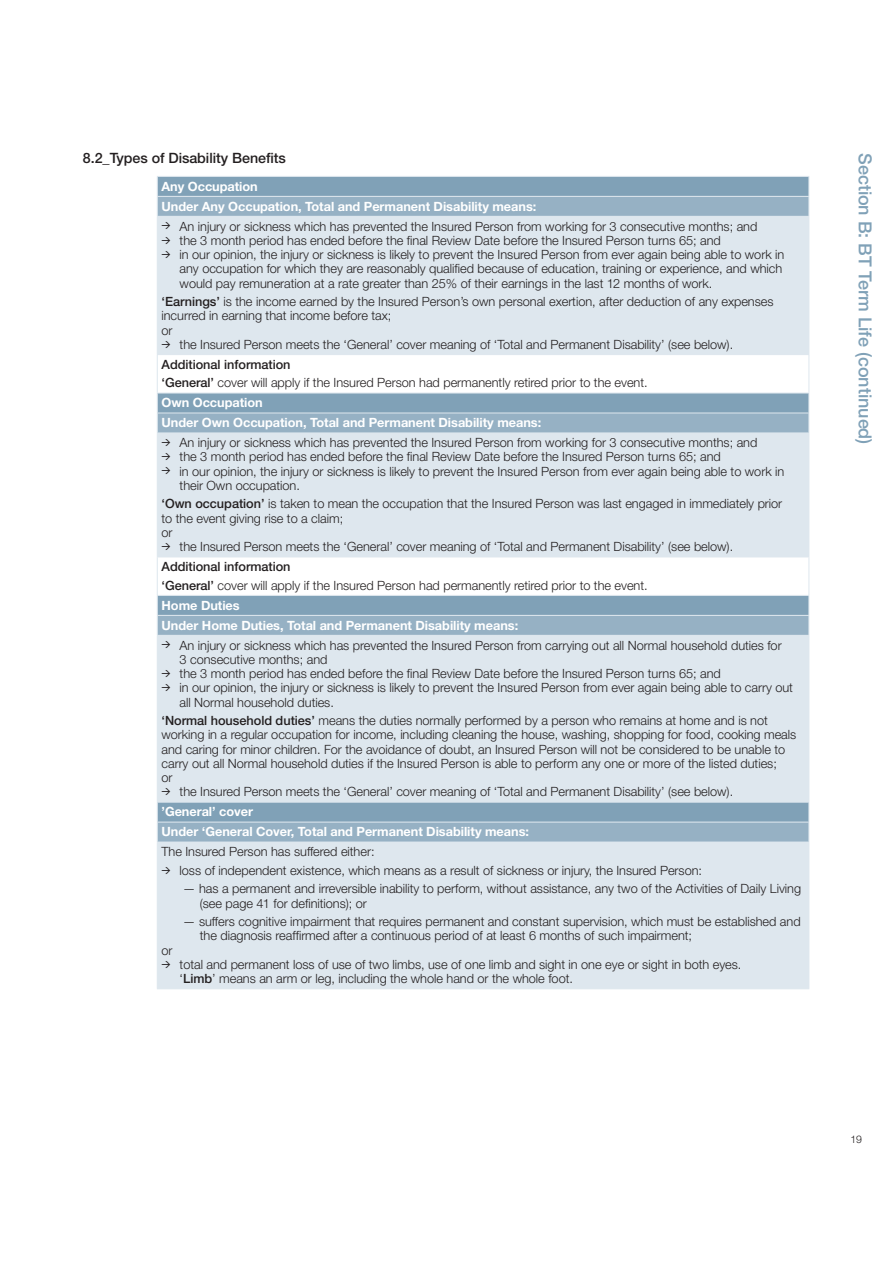
<style>
.page{position:relative;width:893px;height:1263px;background:#fff}
.page>*{position:absolute;margin:0;border:0;box-sizing:border-box;transform-origin:0 0}
.t1{font:500 18px "Helvetica Neue LT";letter-spacing:-.005em;color:#80a1b7}
.t2{font:500 14.25px "Helvetica Neue LT";letter-spacing:-.005em;color:#231f20}
.t3{font:300 12.75px/14.2px "Helvetica Neue LT";letter-spacing:-.005em;color:#231f20}
.t4{font:700 12.75px/20px "Helvetica Neue LT";letter-spacing:-.005em;color:#fff}
.t5{font:300 10.5px "Helvetica Neue LT";color:#231f20}
.s1{font-weight:700;color:#fff}
.s2{font-weight:500}
</style>
<div class="page">
<div style="left:158px;top:177px;width:650px;height:19px;background:#80a1b7"></div>
<div style="left:158px;top:197px;width:650px;height:19px;background:#96b1c4"></div>
<svg style="left:158px;top:217px;width:650px;height:771px;background:#d5e0e8"></svg>
<hr style="left:157px;top:176px;width:652px;height:1px;background:#dee7ee">
<hr style="left:157px;top:196px;width:652px;height:1px;background:#dee7ee">
<svg style="left:157px;top:177px;width:1px;height:39px"></svg>
<svg style="left:808px;top:177px;width:1px;height:39px"></svg>
<hr style="left:157px;top:216px;width:652px;height:1px;background:#dee7ee">
<hr style="left:157px;top:217px;width:1px;height:137px;background:#dee7ee">
<hr style="left:808px;top:217px;width:1px;height:137px;background:#dee7ee">
<hr style="left:157px;top:354px;width:652px;height:1px;background:#dee7ee">
<hr style="left:157px;top:355px;width:1px;height:38px;background:#dee7ee">
<hr style="left:808px;top:355px;width:1px;height:38px;background:#dee7ee">
<hr style="left:157px;top:393px;width:652px;height:1px;background:#dee7ee">
<hr style="left:157px;top:413px;width:652px;height:1px;background:#dee7ee">
<svg style="left:157px;top:393px;width:1px;height:40px"></svg>
<svg style="left:808px;top:393px;width:1px;height:40px"></svg>
<hr style="left:157px;top:433px;width:652px;height:1px;background:#dee7ee">
<hr style="left:157px;top:433px;width:1px;height:124px;background:#dee7ee">
<hr style="left:808px;top:433px;width:1px;height:124px;background:#dee7ee">
<hr style="left:157px;top:557px;width:652px;height:1px;background:#dee7ee">
<hr style="left:157px;top:557px;width:1px;height:38px;background:#dee7ee">
<hr style="left:808px;top:557px;width:1px;height:38px;background:#dee7ee">
<hr style="left:157px;top:595px;width:652px;height:1px;background:#dee7ee">
<hr style="left:157px;top:615px;width:652px;height:1px;background:#dee7ee">
<svg style="left:157px;top:596px;width:1px;height:39px"></svg>
<svg style="left:808px;top:596px;width:1px;height:39px"></svg>
<hr style="left:157px;top:635px;width:652px;height:1px;background:#dee7ee">
<hr style="left:157px;top:636px;width:1px;height:166px;background:#dee7ee">
<hr style="left:808px;top:636px;width:1px;height:166px;background:#dee7ee">
<hr style="left:157px;top:802px;width:652px;height:1px;background:#dee7ee">
<hr style="left:157px;top:822px;width:652px;height:1px;background:#dee7ee">
<svg style="left:157px;top:802px;width:1px;height:40px"></svg>
<svg style="left:808px;top:802px;width:1px;height:40px"></svg>
<hr style="left:157px;top:842px;width:652px;height:1px;background:#dee7ee">
<hr style="left:157px;top:842px;width:1px;height:146px;background:#dee7ee">
<hr style="left:808px;top:842px;width:1px;height:146px;background:#dee7ee">
<hr style="left:157px;top:988px;width:652px;height:1px;background:#dee7ee">
<p class="t2" style="left:83px;top:150px;width:205px">8.2_Types of Disability Benefits</p>
<p class="t3" style="left:162px;top:176px;width:597px;line-height:20px"><span class="s1">Any Occupation<br>Under Any Occupation, Total and Permanent Disability means:<br></span><sup>&gt;</sup> An injury or sickness which has prevented the Insured Person from working for 3 consecutive months; and</p>
<p class="t3" style="left:162px;top:233px;width:561px"><sup>&gt;</sup> the 3 month period has ended before the final Review Date before the Insured Person turns 65; and</p>
<p class="t3" style="left:162px;top:247px;width:624px"><sup>&gt;</sup> in our opinion, the injury or sickness is likely to prevent the Insured Person from ever again being able to work in</p>
<p class="t3" style="left:180px;top:261px;width:604px">any occupation for which they are reasonably qualified because of education, training or experience, and which</p>
<p class="t3" style="left:180px;top:276px;width:534px">would pay remuneration at a rate greater than 25% of their earnings in the last 12 months of work.</p>
<p class="t3" style="left:162px;top:294px;width:614px"><span class="s2">‘Earnings’</span> is the income earned by the Insured Person’s own personal exertion, after deduction of any expenses incurred in earning that income before tax;<br>or<br><sup>&gt;</sup> the Insured Person meets the ‘General’ cover meaning of ‘Total and Permanent Disability’ (see below).</p>
<p class="t3" style="left:162px;top:355px;width:488px;line-height:18.5px"><span class="s2">Additional information<br>‘General’</span> cover will apply if the Insured Person had permanently retired prior to the event.</p>
<p class="t3" style="left:162px;top:392px;width:597px;line-height:20px"><span class="s1">Own Occupation<br>Under Own Occupation, Total and Permanent Disability means:<br></span><sup>&gt;</sup> An injury or sickness which has prevented the Insured Person from working for 3 consecutive months; and</p>
<p class="t3" style="left:162px;top:449px;width:561px"><sup>&gt;</sup> the 3 month period has ended before the final Review Date before the Insured Person turns 65; and</p>
<p class="t3" style="left:162px;top:464px;width:624px"><sup>&gt;</sup> in our opinion, the injury or sickness is likely to prevent the Insured Person from ever again being able to work in</p>
<p class="t3" style="left:180px;top:478px;width:122px">their Own occupation.</p>
<p class="t3" style="left:162px;top:497px;width:622px"><span class="s2">‘Own occupation’</span> is taken to mean the occupation that the Insured Person was last engaged in immediately prior to the event giving rise to a claim;<br>or<br><sup>&gt;</sup> the Insured Person meets the ‘General’ cover meaning of ‘Total and Permanent Disability’ (see below).</p>
<p class="t3" style="left:162px;top:557px;width:488px;line-height:18.5px"><span class="s2">Additional information<br>‘General’</span> cover will apply if the Insured Person had permanently retired prior to the event.</p>
<p class="t3" style="left:162px;top:595px;width:622px;line-height:20px"><span class="s1">Home Duties<br>Under Home Duties, Total and Permanent Disability means:<br></span><sup>&gt;</sup> An injury or sickness which has prevented the Insured Person from carrying out all Normal household duties for</p>
<p class="t3" style="left:180px;top:652px;width:149px">3 consecutive months; and</p>
<p class="t3" style="left:162px;top:666px;width:561px"><sup>&gt;</sup> the 3 month period has ended before the final Review Date before the Insured Person turns 65; and</p>
<p class="t3" style="left:162px;top:680px;width:633px"><sup>&gt;</sup> in our opinion, the injury or sickness is likely to prevent the Insured Person from ever again being able to carry out</p>
<p class="t3" style="left:180px;top:695px;width:156px">all Normal household duties.</p>
<p class="t3" style="left:162px;top:713px;width:636px"><span class="s2">‘Normal household duties’</span> means the duties normally performed by a person who remains at home and is not working in a regular occupation for income, including cleaning the house, washing, shopping for food, cooking meals and caring for minor children. For the avoidance of doubt, an Insured Person will not be considered to be unable to carry out all Normal household duties if the Insured Person is able to perform any one or more of the listed duties;<br>or<br><sup>&gt;</sup> the Insured Person meets the ‘General’ cover meaning of ‘Total and Permanent Disability’ (see below).</p>
<p class="t4" style="left:162px;top:801px;width:369px">’General’ cover<br>Under ‘General Cover, Total and Permanent Disability means:</p>
<p class="t3" style="left:162px;top:842px;width:542px;line-height:18.5px">The Insured Person has suffered either:<br><sup>&gt;</sup> loss of independent existence, which means as a result of sickness or injury, the Insured Person:</p>
<p class="t3" style="left:200px;top:881px;width:603px;text-indent:-17px">— has a permanent and irreversible inability to perform, without assistance, any two of the Activities of Daily Living (see page 41 for definitions); or</p>
<p class="t3" style="left:200px;top:914px;width:602px;text-indent:-17px">— suffers cognitive impairment that requires permanent and constant supervision, which must be established and the diagnosis reaffirmed after a continuous period of at least 6 months of such impairment;</p>
<p class="t3" style="left:162px;top:943px;width:13px">or</p>
<p class="t3" style="left:162px;top:957px;width:581px"><sup>&gt;</sup> total and permanent loss of use of two limbs, use of one limb and sight in one eye or sight in both eyes.</p>
<p class="t3" style="left:180px;top:971px;width:395px">‘<span class="s2">Limb</span>’ means an arm or leg, including the whole hand or the whole foot.</p>
<h1 class="t1" style="left:876px;top:153px;width:293px;rotate:90deg">Section B: BT Term Life (continued)</h1>
<p class="t5" style="left:850px;top:1133px;width:13px">19</p>
</div>
